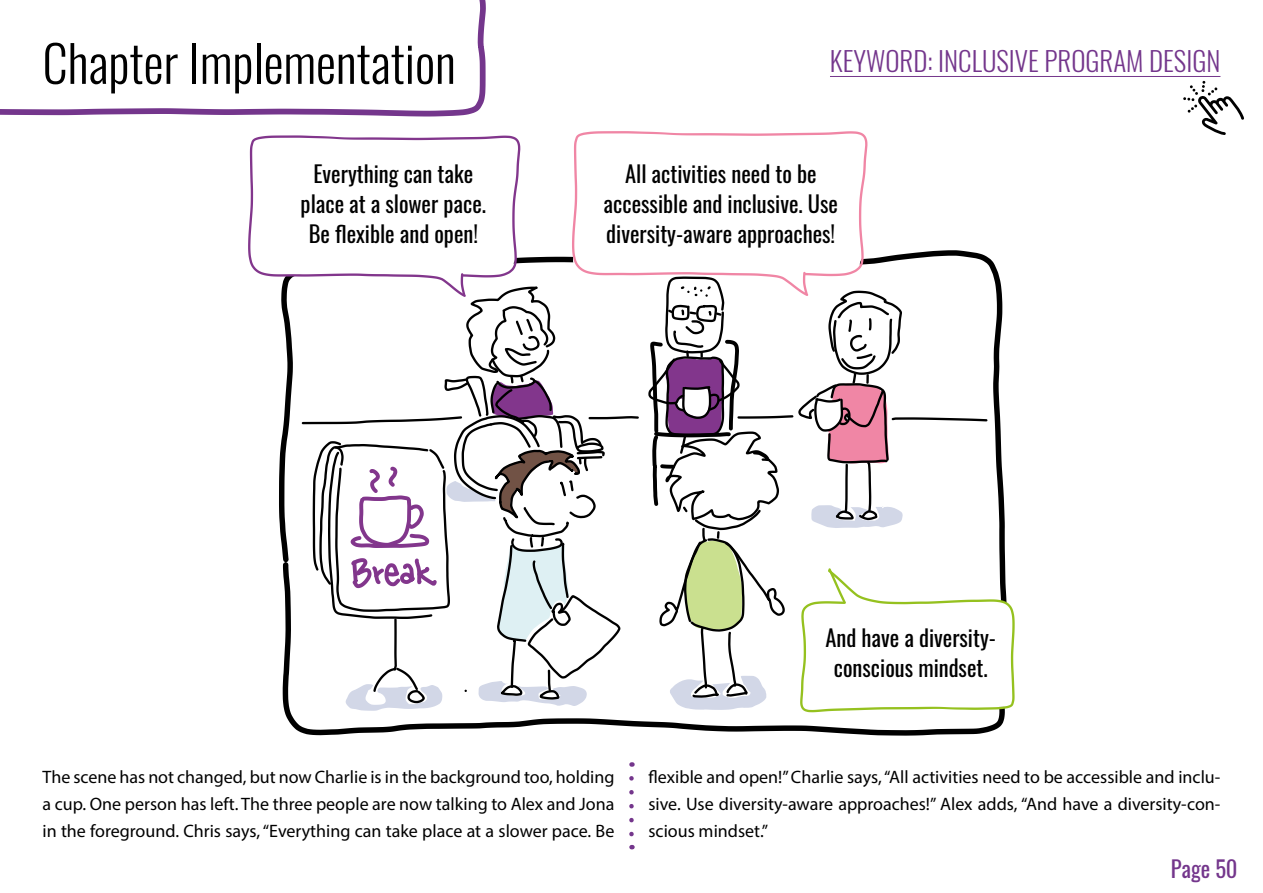
<style>
.page{position:relative;width:1263px;height:893px;background:#fff}
.page>*{position:absolute;margin:0;border:0;box-sizing:border-box;transform-origin:0 0}
.Kapitel{font:300 50.4px "Oswald";color:#000}
.Stichwort{font:300 27px "Oswald";color:#74368c}
.t1{font:22.5px/30px "Oswald";color:#000;text-align:center}
.t2{font:22.5px "Oswald";color:#74368c}
.Text{font:18px/27px "Myriad Pro";color:#000;text-align:justify}
</style>
<div class="page">
<svg style="left:0;top:0;width:486px;height:117px"></svg>
<svg style="left:1183px;top:81px;width:61px;height:54px"></svg>
<svg style="left:629px;top:778px;width:5px;height:71px"></svg>
<hr style="left:830px;top:76px;width:390px;height:1px;background:#74368c">
<svg style="left:284px;top:250px;width:721px;height:486px"></svg>
<div style="left:588px;top:416px;width:51px;height:3px;border:2px solid #000;border-radius:50%"></div>
<svg style="left:248px;top:135px;width:374px;height:576px"></svg>
<svg style="left:647px;top:270px;width:368px;height:442px"></svg>
<svg style="left:572px;top:131px;width:295px;height:165px"></svg>
<h1 class="Kapitel" style="left:43px;top:30px;width:415px">Chapter Implementation</h1>
<p class="t1" style="left:301px;top:159px;width:187px">Everything can take place at a slower pace.<br>Be flexible and open!</p>
<h2 class="Stichwort" style="left:830px;top:43px;width:392px">KEYWORD: INCLUSIVE PROGRAM DESIGN</h2>
<p class="t1" style="left:604px;top:159px;width:236px">All activities need to be accessible and inclusive. Use diversity-aware approaches!</p>
<p class="t1" style="left:825px;top:622px;width:172px">And have a diversity&shy;conscious mindset.</p>
<p class="Text" style="left:43px;top:763px;width:573px">The scene has not changed, but now Charlie is in the background too, holding a cup. One person has left. The three people are now talking to Alex and Jona in the foreground. Chris says, “Everything can take place at a slower pace. Be</p>
<p class="Text" style="left:648px;top:763px;width:573px">flexible and open!” Charlie says, “All activities need to be accessible and inclu&shy;sive. Use diversity-aware approaches!” Alex adds, “And have a diversity-con&shy;scious mindset.”</p>
<p class="t2" style="left:1171px;top:854px;width:68px">Page 50</p>
</div>
